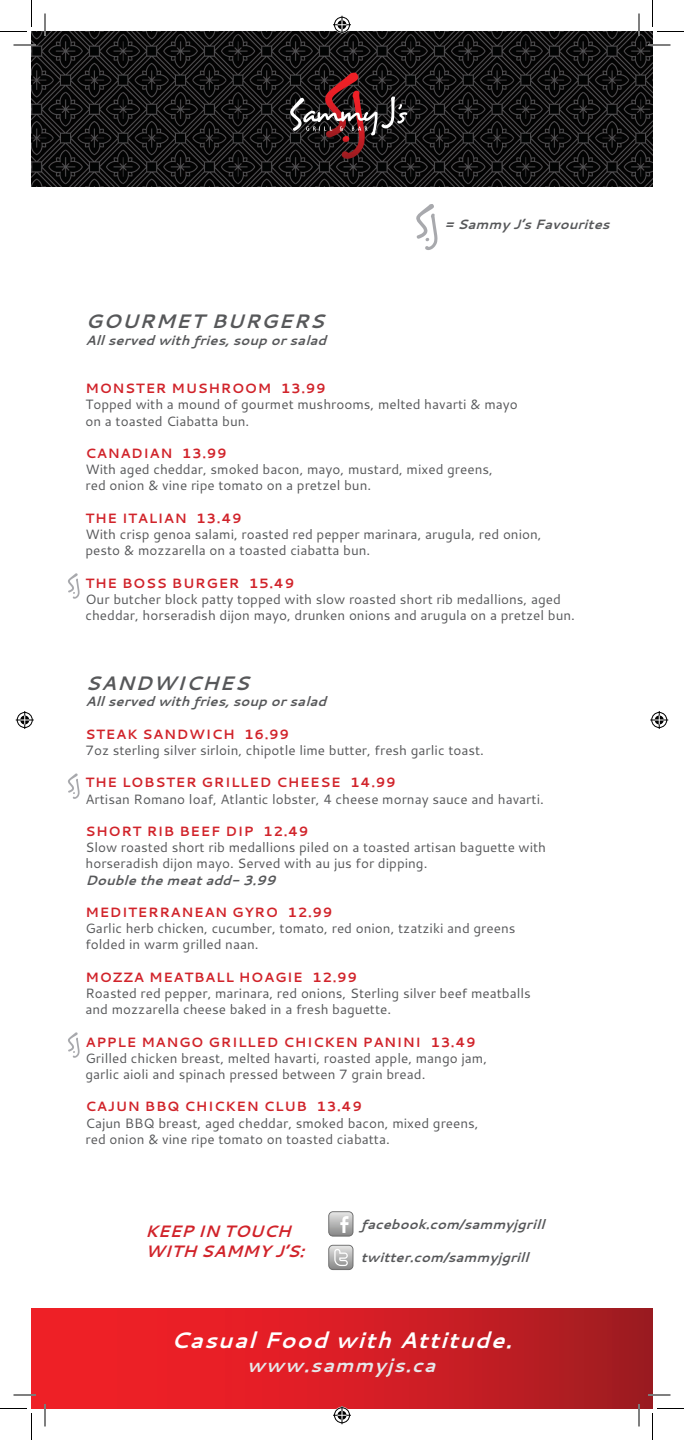
<style>
.page{position:relative;width:684px;height:1440px;background:#fff}
.page>*{position:absolute;margin:0;border:0;box-sizing:border-box;transform-origin:0 0}
.t1{font:italic 700 22.5px "Cantarell";letter-spacing:.05em;color:#fff}
.t2{font:italic 700 19.5px "Cantarell";letter-spacing:.05em;color:#57585a}
.t3{font:italic 700 19.5px "Cantarell";letter-spacing:.05em;color:#e6e7e9}
.t4{font:italic 700 16.5px/19.8px "Cantarell";color:#d1232a}
.t5{font:13.5px/16.2px "Cantarell";color:#57585a}
.t6{font:700 13.5px "Cantarell";letter-spacing:.05em;color:#d1232a}
.t7{font:italic 700 13.5px "Cantarell";color:#57585a}
</style>
<div class="page">
<img style="left:32px;top:32px;width:620px;height:154px">
<svg style="left:290px;top:73px;width:117px;height:86px;background:#3b292a"></svg>
<svg style="left:32px;top:1308px;width:620px;height:100px;background:#d21e24"></svg>
<svg style="left:328px;top:1211px;width:25px;height:26px"></svg>
<svg style="left:328px;top:1245px;width:25px;height:25px"></svg>
<svg style="left:68px;top:573px;width:12px;height:26px"></svg>
<svg style="left:68px;top:774px;width:12px;height:25px"></svg>
<svg style="left:416px;top:204px;width:22px;height:46px"></svg>
<svg style="left:68px;top:1032px;width:12px;height:26px"></svg>
<hr style="left:14px;top:44px;width:22px;height:2px;background:#fff">
<hr style="left:648px;top:44px;width:22px;height:2px;background:#fff">
<hr style="left:14px;top:1394px;width:22px;height:2px;background:#fff">
<hr style="left:648px;top:1394px;width:22px;height:2px;background:#fff">
<hr style="left:44px;top:14px;width:2px;height:22px;background:#fff">
<hr style="left:44px;top:1404px;width:2px;height:22px;background:#fff">
<hr style="left:638px;top:14px;width:2px;height:22px;background:#fff">
<hr style="left:638px;top:1404px;width:2px;height:22px;background:#fff">
<svg style="left:14px;top:45px;width:22px;height:1px"></svg>
<svg style="left:648px;top:45px;width:22px;height:1px"></svg>
<svg style="left:14px;top:1395px;width:22px;height:1px"></svg>
<svg style="left:648px;top:1395px;width:22px;height:1px"></svg>
<svg style="left:45px;top:14px;width:1px;height:22px"></svg>
<svg style="left:45px;top:1404px;width:1px;height:22px"></svg>
<svg style="left:639px;top:14px;width:1px;height:22px"></svg>
<svg style="left:639px;top:1404px;width:1px;height:22px"></svg>
<svg style="left:0;top:0;width:32px;height:32px"></svg>
<svg style="left:0;top:1408px;width:32px;height:32px"></svg>
<svg style="left:652px;top:0;width:32px;height:32px"></svg>
<svg style="left:652px;top:1408px;width:32px;height:32px"></svg>
<svg style="left:333px;top:16px;width:18px;height:18px"></svg>
<svg style="left:333px;top:1406px;width:18px;height:18px"></svg>
<svg style="left:16px;top:711px;width:18px;height:18px"></svg>
<svg style="left:650px;top:711px;width:18px;height:18px"></svg>
<p class="t7" style="left:445px;top:215px;width:167px">= Sammy J’s Favourites</p>
<h2 class="t2" style="left:86px;top:308px;width:240px">Gourmet Burgers</h2>
<p class="t7" style="left:86px;top:330px;width:244px">All served with fries, soup or salad</p>
<p class="t6" style="left:86px;top:379px;width:99px">MONSTER MUS</p>
<p class="t6" style="left:209px;top:379px;width:119px">HROOM 13.99</p>
<p class="t5" style="left:86px;top:396px;width:434px">Topped with a mound of gourmet mushrooms, melted havarti &amp; mayo on a toasted Ciabatta bun.</p>
<p class="t6" style="left:86px;top:444px;width:143px">CANADIAN 13.99</p>
<p class="t5" style="left:86px;top:461px;width:409px">With aged cheddar, smoked bacon, mayo, mustard, mixed greens, red onion &amp; vine ripe tomato on a pretzel bun.</p>
<p class="t6" style="left:86px;top:509px;width:158px">THE ITALIAN 13.49</p>
<p class="t5" style="left:86px;top:526px;width:458px">With crisp genoa salami, roasted red pepper marinara, arugula, red onion, pesto &amp; mozzarella on a toasted ciabatta bun.</p>
<p class="t6" style="left:86px;top:573px;width:210px">THE BOSS BU RGER 15.49</p>
<p class="t5" style="left:86px;top:590px;width:491px">Our butcher block patty topped with slow roasted short rib medallions, aged cheddar, horseradish dijon mayo, drunken onions and arugula on a pretzel bun.</p>
<h2 class="t2" style="left:86px;top:670px;width:165px">Sa ndwiches</h2>
<p class="t7" style="left:86px;top:692px;width:244px">All served with fries, soup or salad</p>
<p class="t6" style="left:86px;top:725px;width:205px">STEAK SANDWICH 16.99</p>
<p class="t5" style="left:86px;top:742px;width:400px">7oz sterling silver sirloin, chipotle lime butter, fresh garlic toast.</p>
<p class="t6" style="left:86px;top:773px;width:312px">THE LOBSTER GRILLED CHEESE 14.99</p>
<p class="t5" style="left:86px;top:790px;width:460px">Artisan Romano loaf, Atlantic lobster, 4 cheese mornay sauce and havarti.</p>
<p class="t6" style="left:86px;top:822px;width:225px">SHORT RIB BEEF DIP 12.49</p>
<p class="t5" style="left:86px;top:839px;width:462px">Slow roasted short rib medallions piled on a toasted artisan baguette with horseradish dijon mayo. Served with au jus for dipping.</p>
<p class="t7" style="left:86px;top:870px;width:191px">Double the meat add- 3.99</p>
<p class="t6" style="left:86px;top:903px;width:249px">M EDITERRANEAN GYRO 12.99</p>
<p class="t5" style="left:86px;top:920px;width:432px">Garlic herb chicken, cucumber, tomato, red onion, tzatziki and greens folded in warm grilled naan.</p>
<p class="t6" style="left:86px;top:968px;width:273px">M OZZA M EATBALL H OAGIE 12.99</p>
<p class="t5" style="left:86px;top:985px;width:447px">Roasted red pepper, marinara, red onions, Sterling silver beef meatballs and mozzarella cheese baked in a fresh baguette.</p>
<p class="t6" style="left:86px;top:1032px;width:392px">APPLE MANGO G RILLED CHICKEN PANINI 13.49</p>
<p class="t5" style="left:86px;top:1049px;width:403px">Grilled chicken breast, melted havarti, roasted apple, mango jam, garlic aioli and spinach pressed between 7 grain bread.</p>
<p class="t6" style="left:86px;top:1097px;width:201px">CAJU N BBQ CHICKEN CLUB</p>
<p class="t6" style="left:316px;top:1097px;width:47px">13.49</p>
<p class="t5" style="left:86px;top:1114px;width:395px">Cajun BBQ breast, aged cheddar, smoked bacon, mixed greens, red onion &amp; vine ripe tomato on toasted ciabatta.</p>
<p class="t4" style="left:145px;top:1221px;width:160px">Keep in touch with Sa mmy J’s:</p>
<p class="t7" style="left:361px;top:1215px;width:187px">facebook.com/sammyjgrill</p>
<p class="t7" style="left:361px;top:1248px;width:171px">twitter.com/sammyjgrill</p>
<h1 class="t1" style="left:171px;top:1324px;width:343px">Casual Food with Attitude.</h1>
<h2 class="t3" style="left:247px;top:1351px;width:190px">www.sammyjs.ca</h2>
</div>
